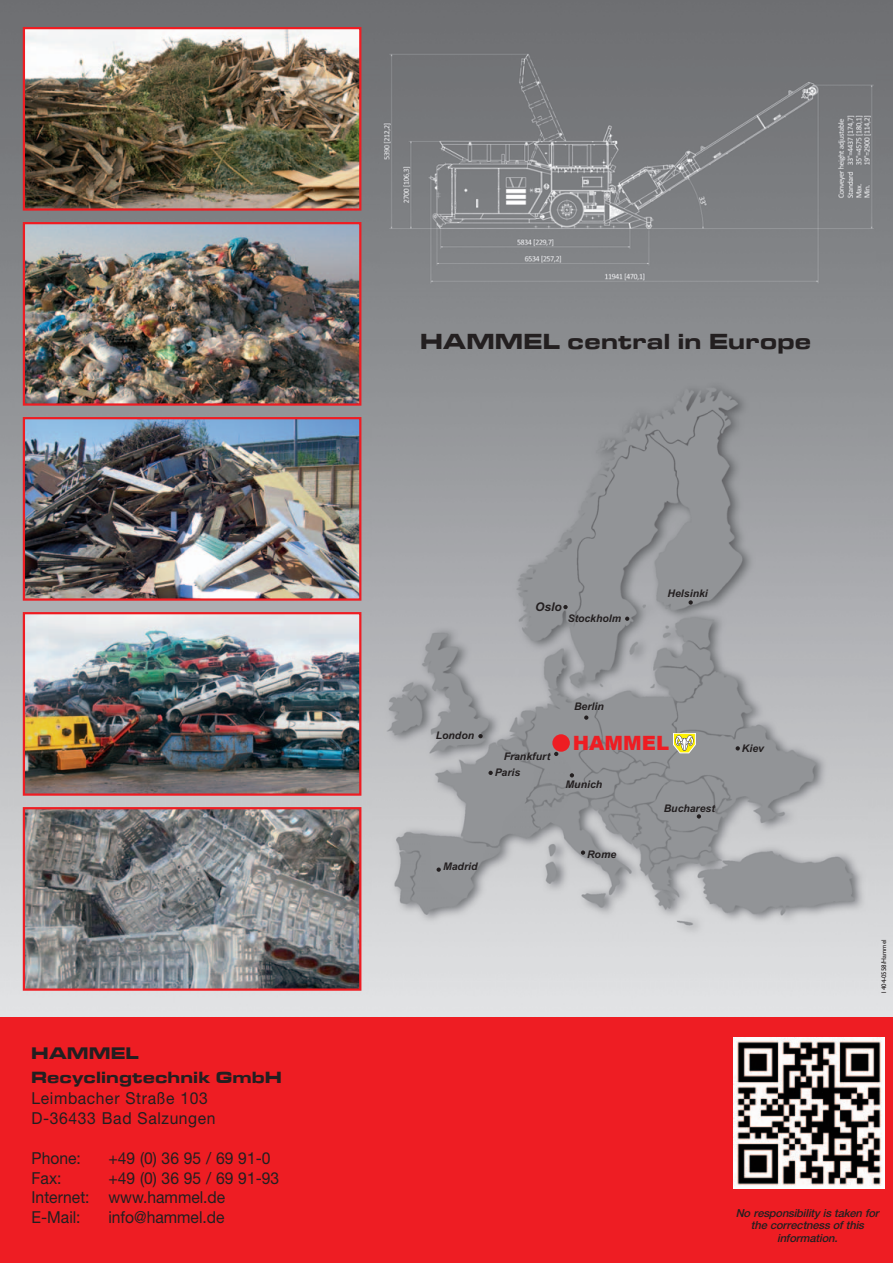
<style>
.page{position:relative;width:893px;height:1263px;background:#fff}
.page>*{position:absolute;margin:0;border:0;box-sizing:border-box;transform-origin:0 0}
.t1{font:22.5px "Microgramma D Bold Exte";letter-spacing:.045em;color:#231f20}
.t2{font:900 19.65px "Arial";color:#ee1d23}
.t3{font:17.25px "Microgramma D Bold Exte";letter-spacing:.045em;color:#231f20}
.t4{font:16.8px "Microgramma D Bold Exte";letter-spacing:.045em;color:#231f20}
.t5{font:16.5px/19.5px "Helvetica Neue";color:#231f20;scale:.95 1}
.t6{font:16.5px/19.5px "Helvetica Neue";letter-spacing:.04em;color:#231f20;scale:.95 1}
.t7{font:italic 700 12px "Arial";color:#231f20}
.t8{font:italic 500 11.1px/12.6px "Helvetica Neue";color:#231f20;text-align:center}
.t9{font:italic 700 10.5px/16.8px "Arial";color:#231f20}
.t10{font:6.75px "Gill Sans";color:#231f20}
</style>
<div class="page">
<img style="left:0;top:0;width:893px;height:1017px">
<div style="left:0;top:1017px;width:893px;height:246px;background:#ee1d23"></div>
<img style="left:733px;top:1038px;width:152px;height:151px">
<img style="left:381px;top:49px;width:495px;height:238px">
<img style="left:26px;top:30px;width:332px;height:178px">
<div style="left:23px;top:27px;width:338px;height:184px;border:2px solid #ee1d23"></div>
<img style="left:26px;top:225px;width:332px;height:178px">
<div style="left:23px;top:222px;width:338px;height:184px;border:2px solid #ee1d23"></div>
<img style="left:26px;top:420px;width:332px;height:178px">
<div style="left:23px;top:417px;width:338px;height:184px;border:2px solid #ee1d23"></div>
<img style="left:26px;top:615px;width:332px;height:178px">
<div style="left:23px;top:612px;width:338px;height:184px;border:2px solid #ee1d23"></div>
<img style="left:26px;top:810px;width:332px;height:178px">
<div style="left:23px;top:807px;width:338px;height:184px;border:2px solid #ee1d23"></div>
<img style="left:372px;top:369px;width:495px;height:582px">
<div style="left:552px;top:734px;width:18px;height:18px;background:#ee1d23;border-radius:50%"></div>
<svg style="left:688px;top:600px;width:5px;height:5px"></svg>
<svg style="left:625px;top:617px;width:4px;height:4px"></svg>
<svg style="left:570px;top:773px;width:4px;height:4px"></svg>
<svg style="left:581px;top:850px;width:4px;height:5px"></svg>
<svg style="left:697px;top:814px;width:4px;height:4px"></svg>
<svg style="left:736px;top:746px;width:4px;height:4px"></svg>
<svg style="left:584px;top:715px;width:4px;height:5px"></svg>
<svg style="left:563px;top:605px;width:5px;height:4px"></svg>
<svg style="left:488px;top:771px;width:5px;height:4px"></svg>
<svg style="left:554px;top:752px;width:4px;height:4px"></svg>
<svg style="left:478px;top:734px;width:5px;height:4px"></svg>
<svg style="left:437px;top:867px;width:4px;height:5px"></svg>
<svg style="left:673px;top:733px;width:23px;height:20px"></svg>
<p class="t3" style="left:32px;top:1043px;width:108px">HAMMEL</p>
<p class="t4" style="left:32px;top:1068px;width:252px">Recyclingtechnik GmbH</p>
<p class="t6" style="left:32px;top:1090px;width:195px">Leimbacher Straße 103<br>D-36433 Bad Salzungen</p>
<p class="t5" style="left:32px;top:1150px;width:53px">Phone:</p>
<p class="t5" style="left:108px;top:1150px;width:172px">+49 (0) 36 95 / 69 91-0</p>
<p class="t5" style="left:32px;top:1170px;width:33px">Fax:</p>
<p class="t5" style="left:32px;top:1170px;width:262px;text-indent:77px">+49 (0) 36 95 / 69 91-93<br>Internet: www.hammel.de<br>E-Mail:</p>
<p class="t5" style="left:108px;top:1209px;width:124px">info@hammel.de</p>
<h1 class="t1" style="left:420px;top:328px;width:392px">HAMMEL central in Europe</h1>
<p class="t7" style="left:535px;top:603px;width:28px">Oslo</p>
<p class="t9" style="left:568px;top:611px;width:55px">Stockholm</p>
<p class="t9" style="left:668px;top:586px;width:42px">Helsinki</p>
<p class="t9" style="left:436px;top:727px;width:40px">London</p>
<p class="t9" style="left:443px;top:859px;width:36px">Madrid</p>
<p class="t9" style="left:495px;top:749px;width:57px;text-indent:9px">Frankfurt<br>Paris</p>
<p class="t9" style="left:574px;top:699px;width:31px">Berlin</p>
<p class="t2" style="left:573px;top:728px;width:98px">HAMMEL</p>
<p class="t9" style="left:565px;top:777px;width:38px">Munich</p>
<p class="t9" style="left:587px;top:847px;width:30px">Rome</p>
<p class="t9" style="left:664px;top:801px;width:53px">Bucharest</p>
<p class="t9" style="left:742px;top:741px;width:23px">Kiev</p>
<p class="t10" style="left:882px;top:993px;width:55px;rotate:-90deg">1404-0558/Hammel</p>
<p class="t8" style="left:736px;top:1207px;width:147px">No responsibility is taken for the correctness of this information.</p>
</div>
